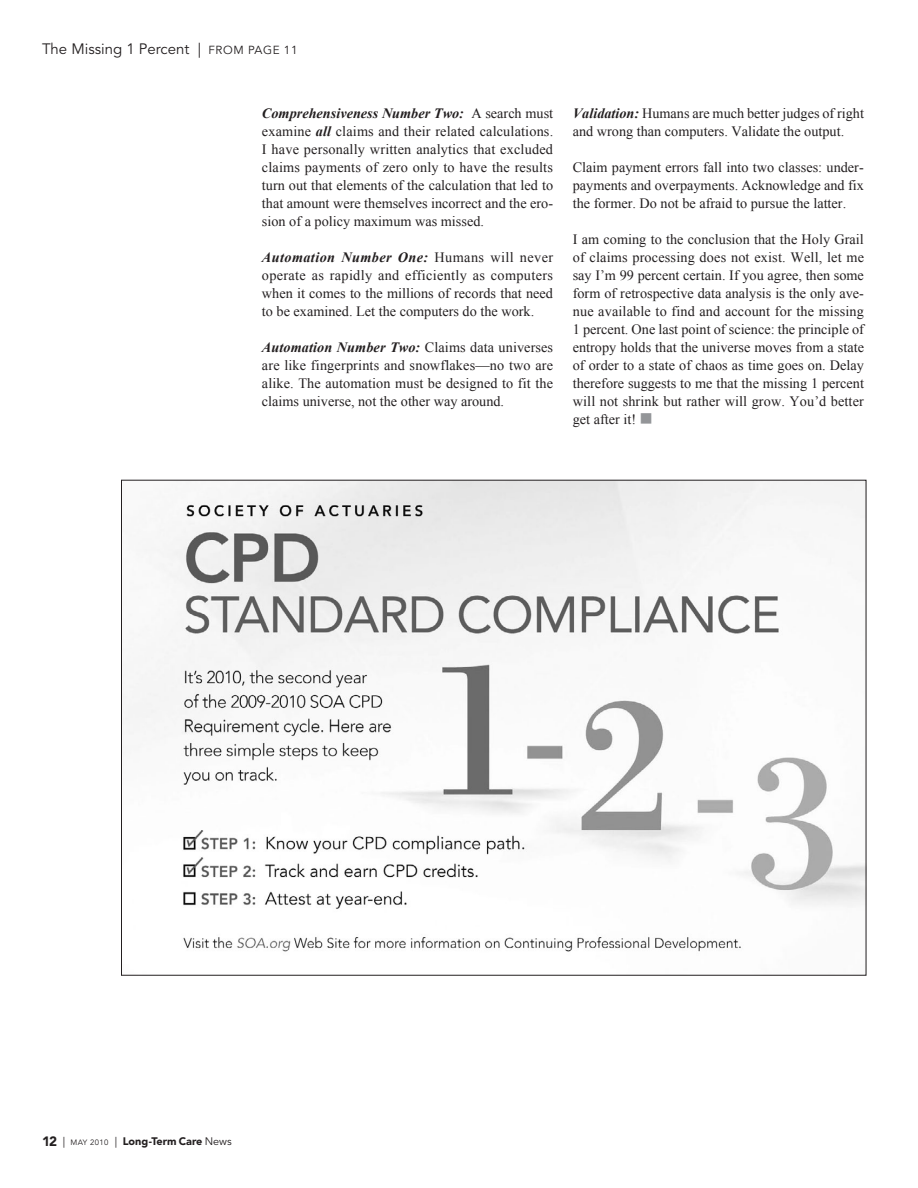
<style>
.page{position:relative;width:918px;height:1188px;background:#fff}
.page>*{position:absolute;margin:0;border:0;box-sizing:border-box;transform-origin:0 0}
.t1{font:15px "Avenir";color:#231f20}
.Body{font:14.25px/18px "Times New Roman";color:#231f20;text-align:justify}
.t2{font:900 10.8px "Avenir";color:#231f20}
.s1{font-size:11.7px}
.s2{font-weight:700;font-style:italic}
.s3{color:#939598}
.s4{font-size:13.5px}
.s5{font-weight:400}
.s6{font-weight:400;font-size:7.8px}
</style>
<div class="page">
<img style="left:123px;top:482px;width:741px;height:470px">
<p class="t1" style="left:42px;top:40px;width:257px">The Missing 1 Percent | <span class="s1">FROM PAGE 11</span></p>
<p class="Body" style="left:262px;top:104px;width:293px"><span class="s2">Comprehensiveness Number Two:</span> A search must examine <span class="s2">all</span> claims and their related calculations.<br>I have personally written analytics that excluded claims payments of zero only to have the results turn out that elements of the calculation that led to that amount were themselves incorrect and the ero&shy;sion of a policy maximum was missed.</p>
<p class="Body" style="left:262px;top:248px;width:293px"><span class="s2">Automation Number One:</span> Humans will never operate as rapidly and efficiently as computers when it comes to the millions of records that need to be examined. Let the computers do the work.</p>
<p class="Body" style="left:262px;top:338px;width:293px"><span class="s2">Automation Number Two:</span> Claims data universes are like fingerprints and snowflakes—no two are alike. The automation must be designed to fit the claims universe, not the other way around.</p>
<p class="Body" style="left:573px;top:104px;width:293px"><span class="s2">Validation:</span> Humans are much better judges of right and wrong than computers. Validate the output.</p>
<p class="Body" style="left:573px;top:158px;width:293px">Claim payment errors fall into two classes: under&shy;payments and overpayments. Acknowledge and fix the former. Do not be afraid to pursue the latter.</p>
<p class="Body" style="left:573px;top:230px;width:293px">I am coming to the conclusion that the Holy Grail of claims processing does not exist. Well, let me say I’m 99 percent certain. If you agree, then some form of retrospective data analysis is the only ave&shy;nue available to find and account for the missing 1 percent. One last point of science: the principle of entropy holds that the universe moves from a state of order to a state of chaos as time goes on. Delay therefore suggests to me that the missing 1 percent will not shrink but rather will grow. You’d better get after it! <span class="s3">■</span></p>
<p class="t2" style="left:42px;top:1135px;width:191px"><span class="s4">12</span> <span class="s5">|</span> <span class="s6">MAY 2010</span> <span class="s5">|</span> Long-Term Care <span class="s5">News</span></p>
</div>
